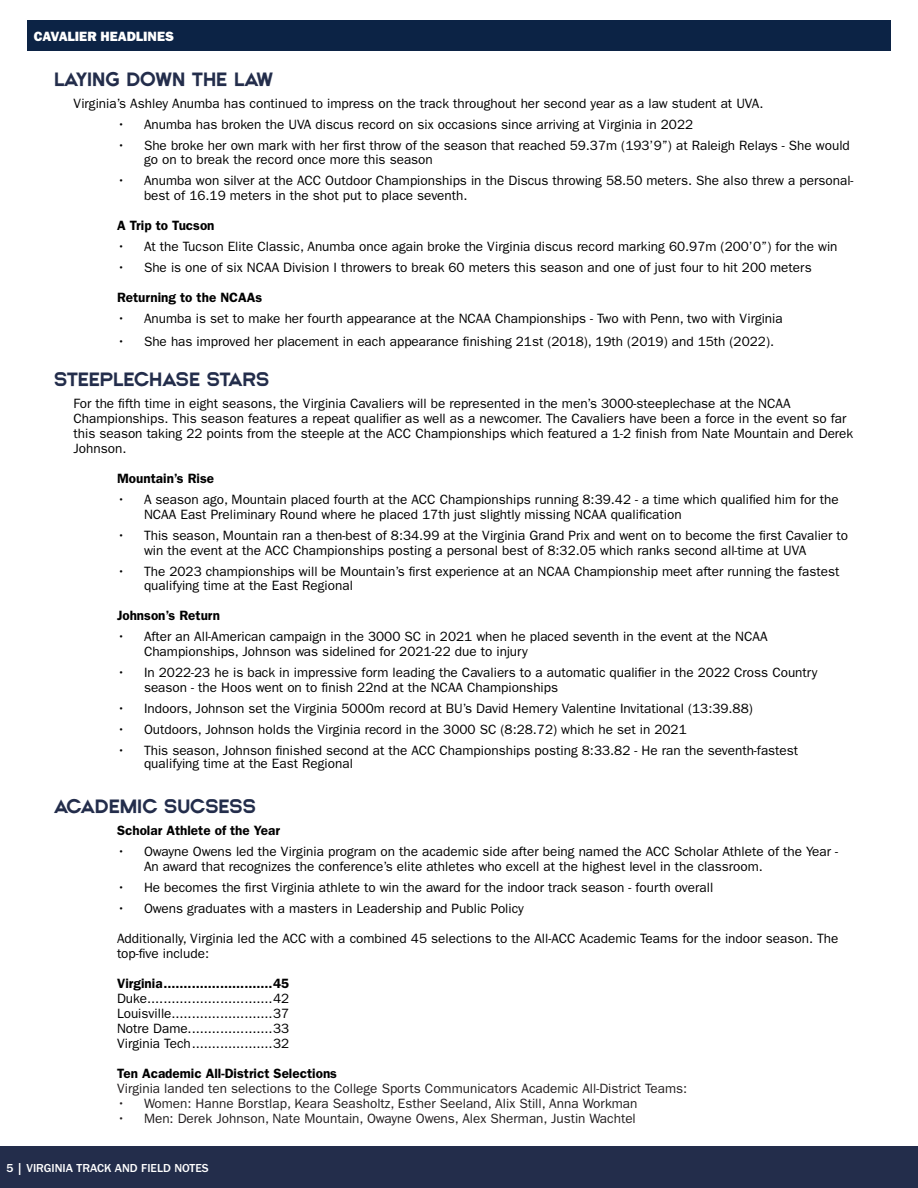
<style>
.page{position:relative;width:918px;height:1188px;background:#fff}
.page>*{position:absolute;margin:0;border:0;box-sizing:border-box;transform-origin:0 0}
.t1{font:19.5px "Cavalier";color:#232d4b}
.t2{font:13.5px/15px "ITC Franklin Gothic Std";color:#000}
.t3{font:13.5px "ITC Franklin Gothic Std";color:#231f20}
.t4{font:600 13.5px "ITC Franklin Gothic Std";color:#000}
.t5{font:13.5px "ITC Franklin Gothic Std Hvy";color:#fff}
.t6{font:500 12px "ITC Franklin Gothic Std";color:#fff}
</style>
<div class="page">
<div style="left:0;top:1146px;width:918px;height:42px;background:#232d4b"></div>
<div style="left:27px;top:21px;width:864px;height:30px;background:#0c2345"></div>
<p class="t5" style="left:34px;top:28px;width:142px">CAVALIER HEADLINES</p>
<p class="t1" style="left:54px;top:71px;width:221px">LAYING DOWN THE LAW</p>
<p class="t2" style="left:74px;top:96px;width:691px">Virginia’s Ashley Anumba has continued to impress on the track throughout her second year as a law student at UVA.</p>
<p class="t2" style="left:117px;top:117px;width:578px">• Anumba has broken the UVA discus record on six occasions since arriving at Virginia in 2022</p>
<p class="t2" style="left:144px;top:139px;width:707px;line-height:13.5px;text-indent:-27px">• She broke her own mark with her first throw of the season that reached 59.37m (193’9”) at Raleigh Relays - She would go on to break the record once more this season</p>
<p class="t2" style="left:144px;top:173px;width:711px;text-indent:-27px">• Anumba won silver at the ACC Outdoor Championships in the Discus throwing 58.50 meters. She also threw a personal&shy;best of 16.19 meters in the shot put to place seventh.</p>
<p class="t4" style="left:117px;top:217px;width:99px">A Trip to Tucson</p>
<p class="t2" style="left:117px;top:239px;width:722px">• At the Tucson Elite Classic, Anumba once again broke the Virginia discus record marking 60.97m (200’0”) for the win</p>
<p class="t2" style="left:117px;top:260px;width:696px">• She is one of six NCAA Division I throwers to break 60 meters this season and one of just four to hit 200 meters</p>
<p class="t4" style="left:117px;top:289px;width:147px">Returning to the NCAAs</p>
<p class="t2" style="left:117px;top:311px;width:667px">• Anumba is set to make her fourth appearance at the NCAA Championships - Two with Penn, two with Virginia</p>
<p class="t2" style="left:117px;top:334px;width:659px">• She has improved her placement in each appearance finishing 21st (2018), 19th (2019) and 15th (2022).</p>
<p class="t1" style="left:54px;top:372px;width:217px">STEEPLECHASE STARS</p>
<p class="t2" style="left:74px;top:396px;width:781px">For the fifth time in eight seasons, the Virginia Cavaliers will be represented in the men’s 3000-steeplechase at the NCAA Championships. This season features a repeat qualifier as well as a newcomer. The Cavaliers have been a force in the event so far this season taking 22 points from the steeple at the ACC Championships which featured a 1-2 finish from Nate Mountain and Derek Johnson.</p>
<p class="t4" style="left:117px;top:471px;width:99px">Mountain’s Rise</p>
<p class="t2" style="left:144px;top:492px;width:696px;text-indent:-27px">• A season ago, Mountain placed fourth at the ACC Championships running 8:39.42 - a time which qualified him for the<br>NCAA East Preliminary Round where he placed 17th just slightly missing NCAA qualification</p>
<p class="t2" style="left:144px;top:528px;width:706px;text-indent:-27px">• This season, Mountain ran a then-best of 8:34.99 at the Virginia Grand Prix and went on to become the first Cavalier to win the event at the ACC Championships posting a personal best of 8:32.05 which ranks second all-time at UVA</p>
<p class="t2" style="left:144px;top:565px;width:697px;line-height:13.5px;text-indent:-27px">• The 2023 championships will be Mountain’s first experience at an NCAA Championship meet after running the fastest qualifying time at the East Regional</p>
<p class="t4" style="left:117px;top:607px;width:105px">Johnson’s Return</p>
<p class="t2" style="left:144px;top:629px;width:625px;text-indent:-27px">• After an All-American campaign in the 3000 SC in 2021 when he placed seventh in the event at the NCAA<br>Championships, Johnson was sidelined for 2021-22 due to injury</p>
<p class="t2" style="left:144px;top:665px;width:675px;text-indent:-27px">• In 2022-23 he is back in impressive form leading the Cavaliers to a automatic qualifier in the 2022 Cross Country season - the Hoos went on to finish 22nd at the NCAA Championships</p>
<p class="t2" style="left:117px;top:701px;width:637px">• Indoors, Johnson set the Virginia 5000m record at BU’s David Hemery Valentine Invitational (13:39.88)</p>
<p class="t2" style="left:117px;top:722px;width:571px">• Outdoors, Johnson holds the Virginia record in the 3000 SC (8:28.72) which he set in 2021</p>
<p class="t2" style="left:144px;top:744px;width:656px;line-height:13.5px;text-indent:-27px">• This season, Johnson finished second at the ACC Championships posting 8:33.82 - He ran the seventh-fastest qualifying time at the East Regional</p>
<p class="t1" style="left:54px;top:798px;width:203px">ACADEMIC SUCSESS</p>
<p class="t4" style="left:117px;top:823px;width:165px">Scholar Athlete of the Year</p>
<p class="t2" style="left:144px;top:844px;width:696px;text-indent:-27px">• Owayne Owens led the Virginia program on the academic side after being named the ACC Scholar Athlete of the Year -<br>An award that recognizes the conference’s elite athletes who excell at the highest level in the classroom.</p>
<p class="t2" style="left:117px;top:880px;width:598px">• He becomes the first Virginia athlete to win the award for the indoor track season - fourth overall</p>
<p class="t2" style="left:117px;top:901px;width:408px">• Owens graduates with a masters in Leadership and Public Policy</p>
<p class="t2" style="left:117px;top:931px;width:723px">Additionally, Virginia led the ACC with a combined 45 selections to the All-ACC Academic Teams for the indoor season. The top-five include:</p>
<p class="t4" style="left:117px;top:976px;width:174px">Virginia...........................45</p>
<p class="t2" style="left:117px;top:991px;width:174px">Duke...............................42</p>
<p class="t2" style="left:117px;top:1006px;width:174px">Louisville.........................37</p>
<p class="t2" style="left:117px;top:1021px;width:174px">Notre Dame.....................33</p>
<p class="t2" style="left:117px;top:1036px;width:174px">Virginia Tech....................32</p>
<p class="t4" style="left:117px;top:1066px;width:222px">Ten Academic All-District Selections</p>
<p class="t3" style="left:117px;top:1081px;width:572px">Virginia landed ten selections to the College Sports Communicators Academic All-District Teams:</p>
<p class="t3" style="left:117px;top:1096px;width:522px">• Women: Hanne Borstlap, Keara Seasholtz, Esther Seeland, Alix Still, Anna Workman</p>
<p class="t3" style="left:117px;top:1111px;width:520px">• Men: Derek Johnson, Nate Mountain, Owayne Owens, Alex Sherman, Justin Wachtel</p>
<p class="t6" style="left:6px;top:1161px;width:204px">5 | VIRGINIA TRACK AND FIELD NOTES</p>
</div>
